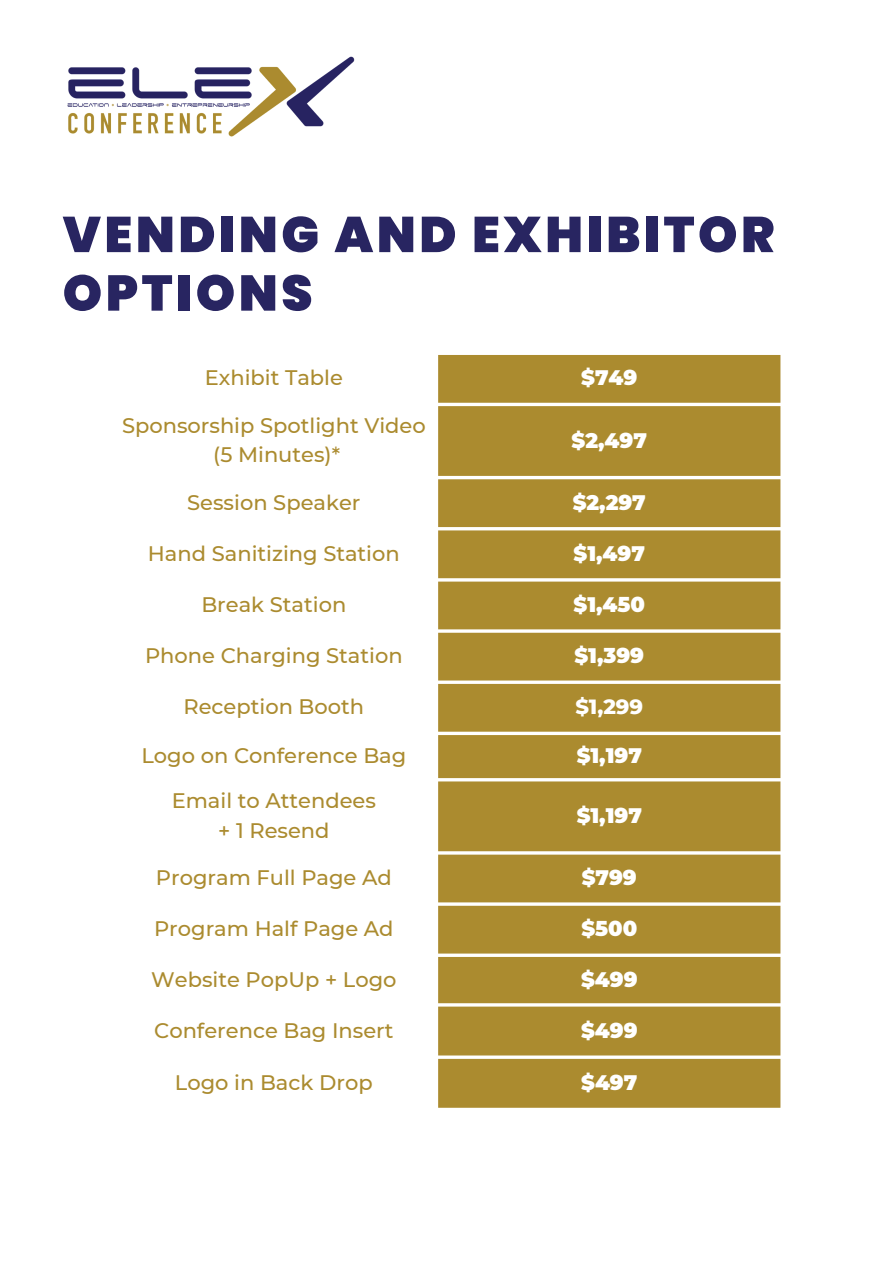
<style>
.page{position:relative;width:893px;height:1264px;background:#fff}
.page>*{position:absolute;margin:0;border:0;box-sizing:border-box;transform-origin:0 0}
.t1{font:900 50.1px/58.5px "Poppins";letter-spacing:.07em;color:#282561}
.t2{font:500 21px "Montserrat";color:#ab8b2f}
.t3{font:900 21px "Montserrat";color:#fff}
.t4{font:800 21px "Montserrat";color:#fff}
</style>
<div class="page">
<svg style="left:438px;top:355px;width:342px;height:752px;fill:#ab8b2f"></svg>
<img style="left:67px;top:56px;width:288px;height:81px">
<p class="t1" style="left:63px;top:205px;width:713px">VENDING AND EXHIBITOR<br>OPTIONS</p>
<p class="t2" style="left:205px;top:365px;width:140px">Exhibit Table</p>
<h1 class="t3" style="left:581px;top:365px;width:58px">$749</h1>
<p class="t2" style="left:122px;top:413px;width:305px">Sponsorship Spotlight Video</p>
<p class="t2" style="left:213px;top:442px;width:128px">(5 Minutes)*</p>
<p class="t3" style="left:571px;top:427px;width:77px">$2,497</p>
<p class="t2" style="left:187px;top:489px;width:175px">Session Speaker</p>
<p class="t3" style="left:572px;top:489px;width:75px">$2,297</p>
<p class="t2" style="left:148px;top:540px;width:253px">Hand Sanitizing Station</p>
<p class="t3" style="left:573px;top:540px;width:73px">$1,497</p>
<p class="t2" style="left:201px;top:591px;width:146px">Break Station</p>
<p class="t3" style="left:573px;top:591px;width:73px">$1,450</p>
<p class="t2" style="left:145px;top:642px;width:259px">Phone Charging Station</p>
<p class="t3" style="left:574px;top:642px;width:71px">$1,399</p>
<p class="t2" style="left:183px;top:694px;width:182px">Reception Booth</p>
<p class="t4" style="left:575px;top:694px;width:69px">$1,299</p>
<p class="t2" style="left:141px;top:743px;width:266px">Logo on Conference Bag</p>
<p class="t3" style="left:576px;top:743px;width:67px">$1,197</p>
<p class="t2" style="left:172px;top:788px;width:206px">Email to Attendees</p>
<p class="t2" style="left:218px;top:817px;width:113px">+ 1 Resend</p>
<p class="t3" style="left:576px;top:802px;width:67px">$1,197</p>
<p class="t2" style="left:156px;top:864px;width:237px">Program Full Page Ad</p>
<p class="t3" style="left:581px;top:864px;width:57px">$799</p>
<p class="t2" style="left:154px;top:915px;width:241px">Program Half Page Ad</p>
<p class="t3" style="left:581px;top:915px;width:57px">$500</p>
<p class="t2" style="left:151px;top:967px;width:247px">Website PopUp + Logo</p>
<p class="t3" style="left:581px;top:967px;width:58px">$499</p>
<p class="t2" style="left:154px;top:1017px;width:241px">Conference Bag Insert</p>
<p class="t3" style="left:581px;top:1017px;width:58px">$499</p>
<p class="t2" style="left:175px;top:1070px;width:199px">Logo in Back Drop</p>
<p class="t3" style="left:581px;top:1070px;width:58px">$497</p>
</div>
